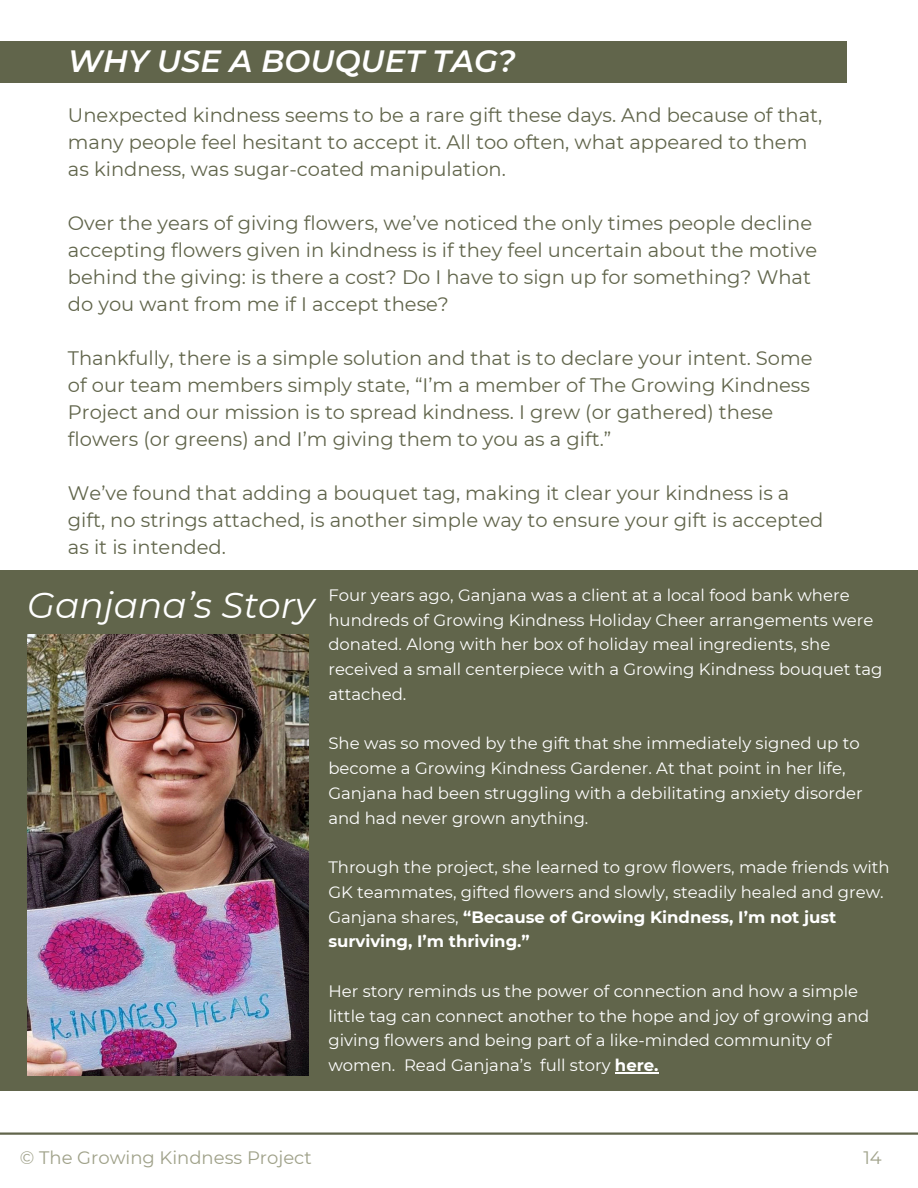
<style>
.page{position:relative;width:918px;height:1188px;background:#fff}
.page>*{position:absolute;margin:0;border:0;box-sizing:border-box;transform-origin:0 0}
.t1{font:italic 36px "Montserrat";color:#fff}
.t2{font:italic 600 30.75px "Montserrat";color:#fff}
.t3{font:19.5px/27px "Montserrat";color:#61654b}
.t4{font:18px "Montserrat";color:#9fa189}
.t5{font:16.5px/24.8px "Montserrat";color:#fff}
.s1{font-weight:700}
</style>
<div class="page">
<div style="left:0;top:570px;width:918px;height:521px;background:#61654b"></div>
<img style="left:27px;top:634px;width:281px;height:441px">
<hr style="left:0;top:1132px;width:918px;height:3px;background:#61654b">
<hr style="left:615px;top:1072px;width:44px;height:1px;background:#fff">
<div style="left:0;top:41px;width:847px;height:42px;background:#61654b"></div>
<p class="t2" style="left:68px;top:42px;width:449px">WHY USE A BOUQUET TAG?</p>
<h2 class="t3" style="left:68px;top:102px;width:756px">Unexpected kindness seems to be a rare gift these days. And because of that, many people feel hesitant to accept it. All too often, what appeared to them as kindness, was sugar-coated manipulation.</h2>
<h3 class="t3" style="left:68px;top:210px;width:751px">Over the years of giving flowers, we’ve noticed the only times people decline accepting flowers given in kindness is if they feel uncertain about the motive behind the giving: is there a cost? Do I have to sign up for something? What do you want from me if I accept these?</h3>
<h3 class="t3" style="left:68px;top:345px;width:746px">Thankfully, there is a simple solution and that is to declare your intent. Some of our team members simply state, “I’m a member of The Growing Kindness Project and our mission is to spread kindness. I grew (or gathered) these flowers (or greens) and I’m giving them to you as a gift.”</h3>
<h3 class="t3" style="left:68px;top:480px;width:757px">We’ve found that adding a bouquet tag, making it clear your kindness is a gift, no strings attached, is another simple way to ensure your gift is accepted as it is intended.</h3>
<h3 class="t1" style="left:27px;top:583px;width:289px">Ganjana’s Story</h3>
<p class="t5" style="left:328px;top:583px;width:556px">Four years ago, Ganjana was a client at a local food bank where hundreds of Growing Kindness Holiday Cheer arrangements were donated. Along with her box of holiday meal ingredients, she received a small centerpiece with a Growing Kindness bouquet tag attached.</p>
<p class="t5" style="left:328px;top:731px;width:536px">She was so moved by the gift that she immediately signed up to become a Growing Kindness Gardener. At that point in her life, Ganjana had been struggling with a debilitating anxiety disorder and had never grown anything.</p>
<p class="t5" style="left:328px;top:855px;width:563px">Through the project, she learned to grow flowers, made friends with GK teammates, gifted flowers and slowly, steadily healed and grew.<br>Ganjana shares, <span class="s1">“Because of Growing Kindness, I’m not just surviving, I’m thriving.”</span></p>
<p class="t5" style="left:328px;top:979px;width:542px">Her story reminds us the power of connection and how a simple little tag can connect another to the hope and joy of growing and giving flowers and being part of a like-minded community of women. Read Ganjana’s full story <span class="s1">here.</span></p>
<p class="t4" style="left:20px;top:1147px;width:293px">© The Growing Kindness Project</p>
<h1 class="t4" style="left:863px;top:1147px;width:20px">14</h1>
</div>
